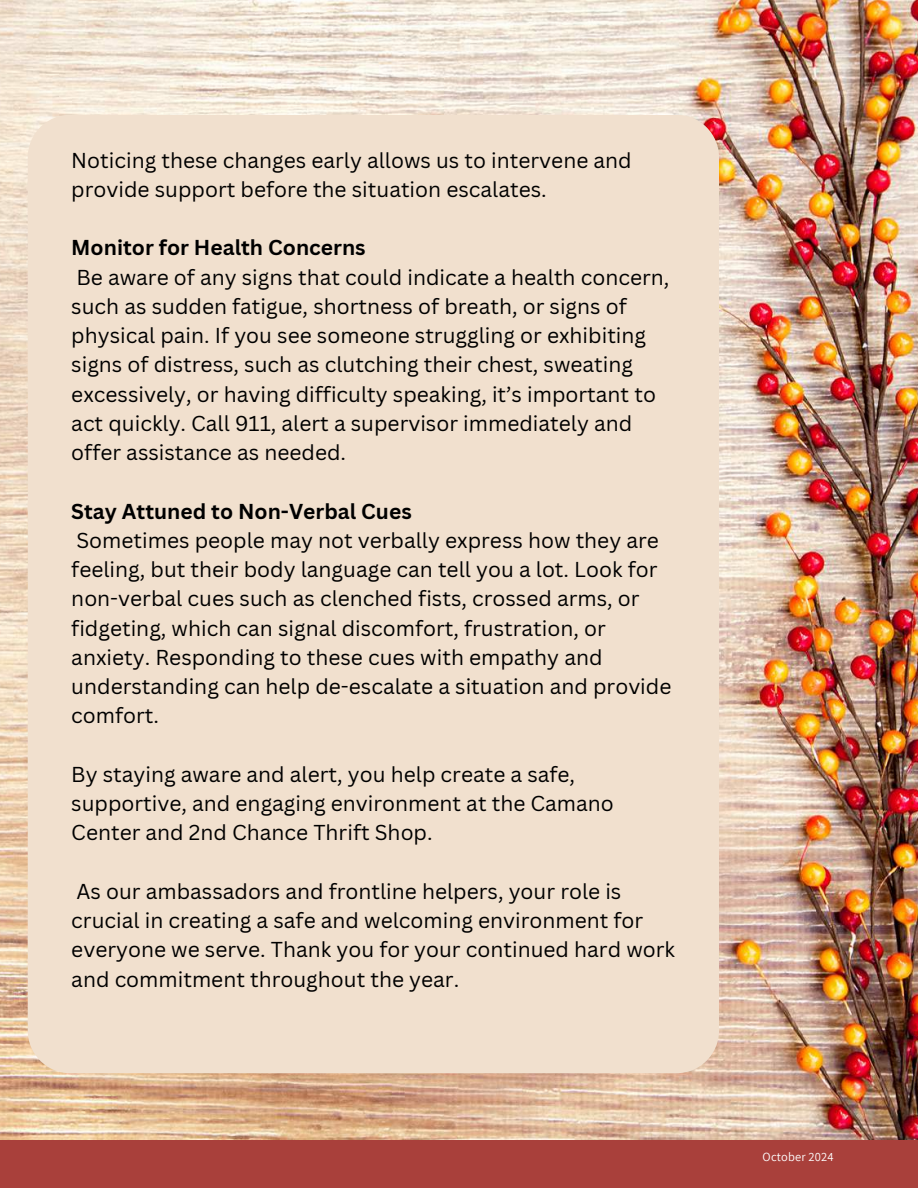
<style>
.page{position:relative;width:918px;height:1188px;background:#fff}
.page>*{position:absolute;margin:0;border:0;box-sizing:border-box;transform-origin:0 0}
.t1{font:21px/29.2px "Canva Sans";color:#000}
.t2{font:700 21px "Canva Sans";color:#000}
.t3{font:12.45px "Assistant";letter-spacing:.015em;color:#fff}
</style>
<div class="page">
<img style="left:0;top:0;width:918px;height:1141px">
<div style="left:0;top:1141px;width:675px;height:47px;background:#a9403b"></div>
<div style="left:640px;top:1141px;width:278px;height:47px;background:#a9403b"></div>
<div style="left:28px;top:115px;width:691px;height:958px;background:#f1e0ce"></div>
<p class="t1" style="left:71px;top:145px;width:562px">Noticing these changes early allows us to intervene and provide support before the situation escalates.</p>
<p class="t2" style="left:71px;top:235px;width:296px">Monitor for Health Concerns</p>
<p class="t1" style="left:71px;top:262px;width:600px">Be aware of any signs that could indicate a health concern, such as sudden fatigue, shortness of breath, or signs of physical pain. If you see someone struggling or exhibiting signs of distress, such as clutching their chest, sweating excessively, or having difficulty speaking, it’s important to act quickly. Call 911, alert a supervisor immediately and offer assistance as needed.</p>
<p class="t2" style="left:71px;top:498px;width:342px">Stay Attuned to Non-Verbal Cues</p>
<p class="t1" style="left:71px;top:526px;width:602px">Sometimes people may not verbally express how they are feeling, but their body language can tell you a lot. Look for non-verbal cues such as clenched fists, crossed arms, or fidgeting, which can signal discomfort, frustration, or anxiety. Responding to these cues with empathy and understanding can help de-escalate a situation and provide comfort.</p>
<p class="t1" style="left:71px;top:760px;width:544px">By staying aware and alert, you help create a safe, supportive, and engaging environment at the Camano<br>Center and 2nd Chance Thrift Shop.</p>
<p class="t1" style="left:71px;top:877px;width:605px">As our ambassadors and frontline helpers, your role is crucial in creating a safe and welcoming environment for everyone we serve. Thank you for your continued hard work and commitment throughout the year.</p>
<p class="t3" style="left:763px;top:1149px;width:73px">October 2024</p>
</div>
